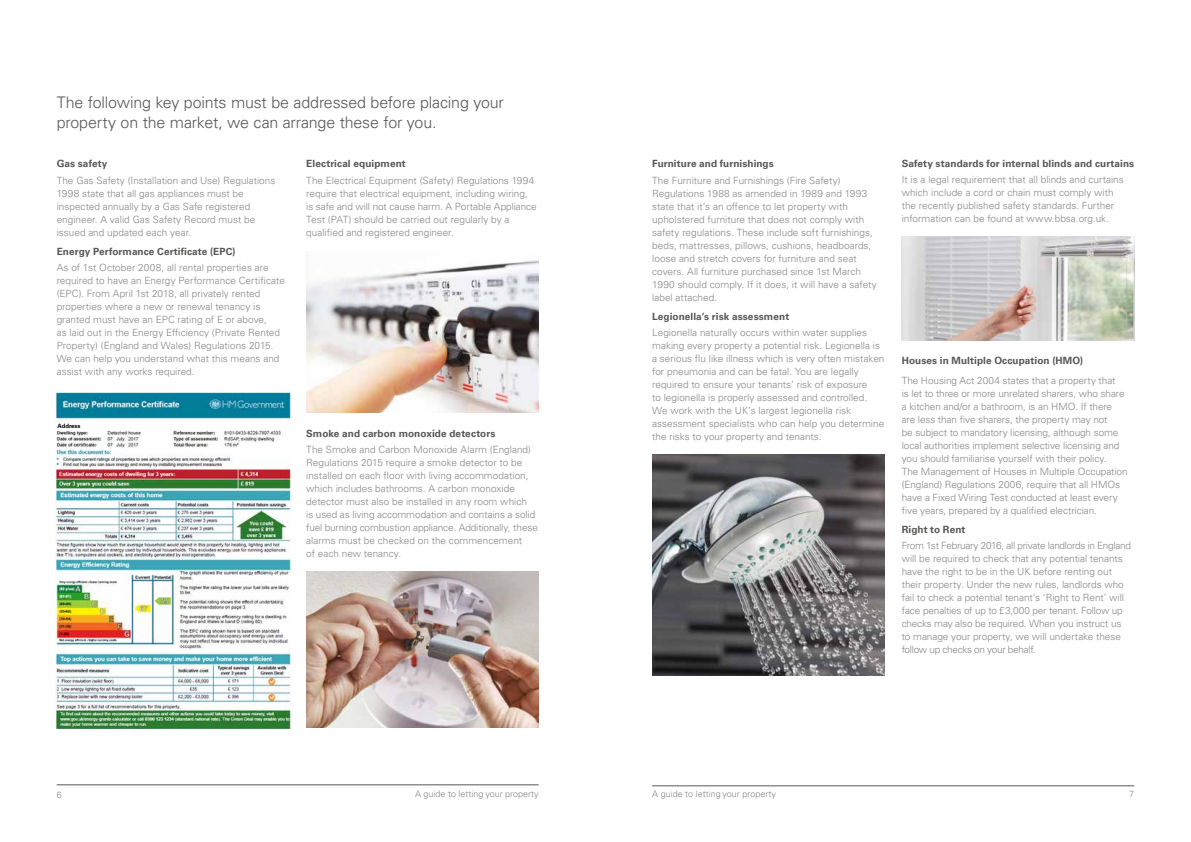
<style>
.page{position:relative;width:1191px;height:842px;background:#fff}
.page>*{position:absolute;margin:0;border:0;box-sizing:border-box;transform-origin:0 0}
.t1{font:300 16px/19.2px "Univers LT Pro 45";letter-spacing:-.01em;color:#575756}
.t2{font:300 10px/13px "Univers LT Pro 45";letter-spacing:-.005em;color:#878787}
.t3{font:700 10px "Univers LT Pro 65";letter-spacing:.01em;color:#575756}
.t4{font:300 9px "Univers LT Pro 45";color:#878787}
.t5{font:700 6px "Univers LT Pro 65";color:#000}
</style>
<div class="page">
<hr style="left:57px;top:784px;width:482px;height:1px;background:#575756">
<hr style="left:652px;top:785px;width:482px;height:1px;background:#575756">
<img style="left:652px;top:454px;width:232px;height:221px">
<img style="left:901px;top:236px;width:233px;height:104px">
<img style="left:306px;top:260px;width:233px;height:152px">
<img style="left:306px;top:572px;width:233px;height:156px">
<img style="left:56px;top:392px;width:235px;height:337px">
<div style="left:56px;top:421px;width:36px;height:9px;background:#fff"></div>
<h1 class="t1" style="left:57px;top:93px;width:448px">The following key points must be addressed before placing your property on the market, we can arrange these for you.</h1>
<p class="t3" style="left:57px;top:157px;width:52px">Gas safety</p>
<p class="t2" style="left:57px;top:173px;width:220px">The Gas Safety (Installation and Use) Regulations 1998 state that all gas appliances must be inspected annually by a Gas Safe registered engineer. A valid Gas Safety Record must be issued and updated each year.</p>
<p class="t3" style="left:57px;top:244px;width:180px">Energy Performance Certificate (EPC)</p>
<p class="t2" style="left:57px;top:261px;width:230px">As of 1st October 2008, all rental properties are required to have an Energy Performance Certificate (EPC). From April 1st 2018, all privately rented properties where a new or renewal tenancy is granted must have an EPC rating of E or above,<br>as laid out in the Energy Efficiency (Private Rented Property) (England and Wales) Regulations 2015.<br>We can help you understand what this means and assist with any works required.</p>
<p class="t5" style="left:58px;top:421px;width:25px">Address</p>
<p class="t3" style="left:306px;top:157px;width:101px">Electrical equipment</p>
<p class="t2" style="left:306px;top:173px;width:232px">The Electrical Equipment (Safety) Regulations 1994 require that electrical equipment, including wiring, is safe and will not cause harm. A Portable Appliance Test (PAT) should be carried out regularly by a qualified and registered engineer.</p>
<p class="t3" style="left:306px;top:426px;width:191px">Smoke and carbon monoxide detectors</p>
<p class="t2" style="left:306px;top:443px;width:233px">The Smoke and Carbon Monoxide Alarm (England)<br>Regulations 2015 require a smoke detector to be installed on each floor with living accommodation, which includes bathrooms. A carbon monoxide detector must also be installed in any room which<br>is used as living accommodation and contains a solid fuel burning combustion appliance. Additionally, these alarms must be checked on the commencement<br>of each new tenancy.</p>
<p class="t3" style="left:652px;top:157px;width:123px">Furniture and furnishings</p>
<p class="t2" style="left:652px;top:173px;width:226px">The Furniture and Furnishings (Fire Safety)<br>Regulations 1988 as amended in 1989 and 1993 state that it’s an offence to let property with upholstered furniture that does not comply with safety regulations. These include soft furnishings, beds, mattresses, pillows, cushions, headboards, loose and stretch covers for furniture and seat covers. All furniture purchased since 1st March 1990 should comply. If it does, it will have a safety label attached.</p>
<p class="t3" style="left:652px;top:309px;width:138px">Legionella’s risk assessment</p>
<p class="t2" style="left:652px;top:326px;width:234px">Legionella naturally occurs within water supplies making every property a potential risk. Legionella is a serious flu like illness which is very often mistaken for pneumonia and can be fatal. You are legally required to ensure your tenants’ risk of exposure<br>to legionella is properly assessed and controlled.<br>We work with the UK’s largest legionella risk assessment specialists who can help you determine the risks to your property and tenants.</p>
<p class="t3" style="left:901px;top:157px;width:234px">Safety standards for internal blinds and curtains</p>
<p class="t2" style="left:901px;top:173px;width:223px">It is a legal requirement that all blinds and curtains which include a cord or chain must comply with the recently published safety standards. Further information can be found at www.bbsa.org.uk.</p>
<p class="t3" style="left:901px;top:354px;width:183px">Houses in Multiple Occupation (HMO)</p>
<p class="t2" style="left:901px;top:374px;width:227px">The Housing Act 2004 states that a property that<br>is let to three or more unrelated sharers, who share a kitchen and/or a bathroom, is an HMO. If there are less than five sharers, the property may not<br>be subject to mandatory licensing, although some local authorities implement selective licensing and you should familiarise yourself with their policy.<br>The Management of Houses in Multiple Occupation (England) Regulations 2006, require that all HMOs have a Fixed Wiring Test conducted at least every five years, prepared by a qualified electrician.</p>
<p class="t3" style="left:901px;top:523px;width:65px">Right to Rent</p>
<p class="t2" style="left:901px;top:539px;width:231px">From 1st February 2016, all private landlords in England will be required to check that any potential tenants have the right to be in the UK before renting out their property. Under the new rules, landlords who fail to check a potential tenant’s ‘Right to Rent’ will face penalties of up to £3,000 per tenant. Follow up checks may also be required. When you instruct us to manage your property, we will undertake these follow up checks on your behalf.</p>
<p class="t4" style="left:57px;top:789px;width:7px">6</p>
<p class="t4" style="left:415px;top:788px;width:125px">A guide to letting your property</p>
<p class="t4" style="left:652px;top:788px;width:125px">A guide to letting your property</p>
<p class="t4" style="left:1129px;top:788px;width:7px">7</p>
</div>
